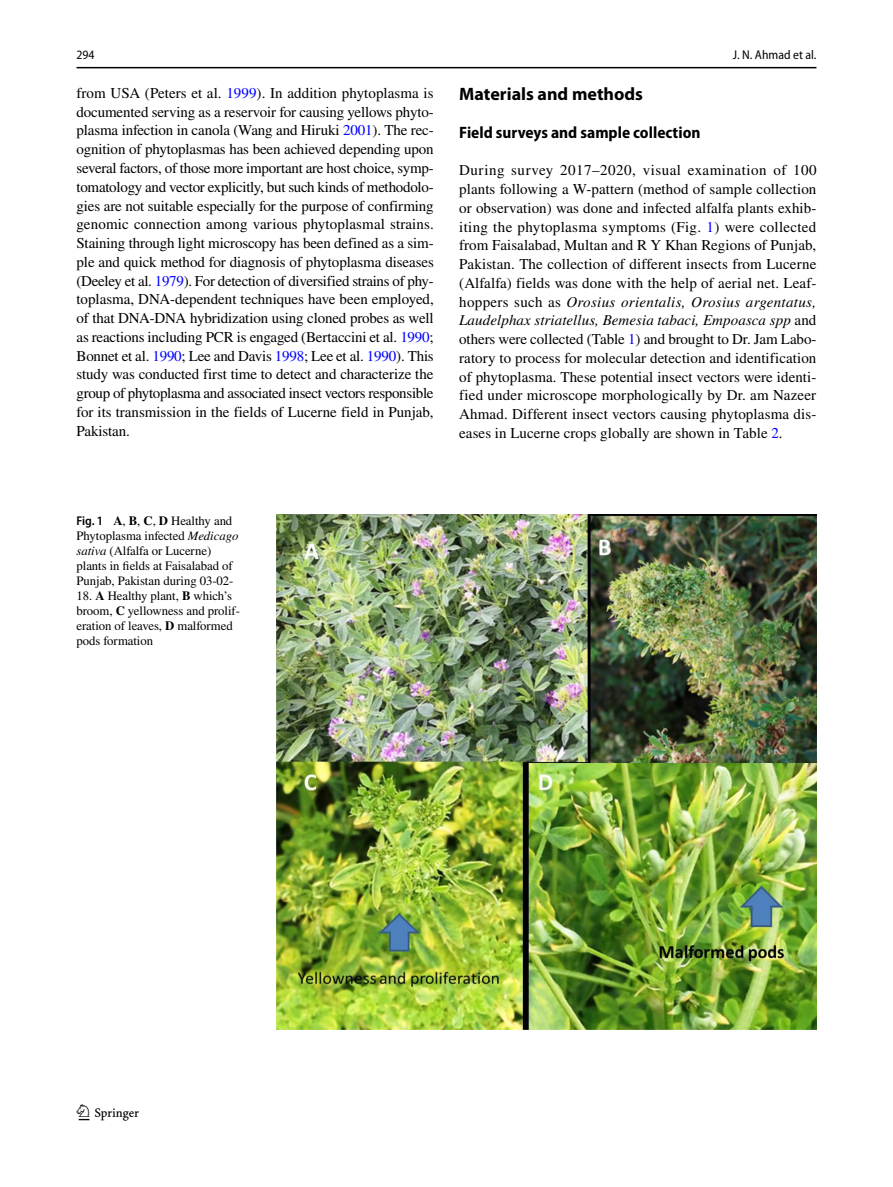
<style>
.page{position:relative;width:893px;height:1187px;background:#fff}
.page>*{position:absolute;margin:0;border:0;box-sizing:border-box;transform-origin:0 0}
.t1{font:22.5px "Springnew Regular 2";color:#000}
.t2{font:700 18px "Myriad Pro";color:#000}
.t3{font:700 semi-condensed 16.5px "Myriad Pro";color:#000}
.t4{font:15px/18.8px "STIX";color:#000;text-align:justify}
.t5{font:12.75px/15px "STIX";letter-spacing:-.005em;color:#000}
.t6{font:semi-condensed 12.75px "Myriad Pro";color:#000}
.s1{color:#00f}
.s2{font-style:italic}
.s3{font-family:"Myriad Pro";font-weight:600;font-stretch:semi-condensed}
.s4{font-weight:700}
</style>
<div class="page">
<hr style="left:77px;top:67px;width:739px;height:1px;background:#000">
<img style="left:276px;top:515px;width:540px;height:514px">
<p class="t6" style="left:77px;top:48px;width:20px">294</p>
<p class="t6" style="left:733px;top:48px;width:85px">J. N. Ahmad et al.</p>
<p class="t4" style="left:77px;top:84px;width:359px">from USA (Peters et al. <span class="s1">1999</span>). In addition phytoplasma is documented serving as a reservoir for causing yellows phyto&shy;plasma infection in canola (Wang and Hiruki <span class="s1">2001</span>). The rec&shy;ognition of phytoplasmas has been achieved depending upon several factors, of those more important are host choice, symp&shy;tomatology and vector explicitly, but such kinds of methodolo&shy;gies are not suitable especially for the purpose of confirming genomic connection among various phytoplasmal strains.<br>Staining through light microscopy has been defined as a sim&shy;ple and quick method for diagnosis of phytoplasma diseases (Deeley et al. <span class="s1">1979</span>). For detection of diversified strains of phy&shy;toplasma, DNA-dependent techniques have been employed, of that DNA-DNA hybridization using cloned probes as well as reactions including PCR is engaged (Bertaccini et al. <span class="s1">1990</span>; Bonnet et al. <span class="s1">1990</span>; Lee and Davis <span class="s1">1998</span>; Lee et al. <span class="s1">1990</span>). This study was conducted first time to detect and characterize the group of phytoplasma and associated insect vectors responsible for its transmission in the fields of Lucerne field in Punjab, Pakistan.</p>
<p class="t2" style="left:459px;top:82px;width:185px">Materials and methods</p>
<p class="t3" style="left:459px;top:123px;width:243px">Field surveys and sample collection</p>
<p class="t4" style="left:459px;top:162px;width:359px">During survey 2017–2020, visual examination of 100 plants following a W-pattern (method of sample collection or observation) was done and infected alfalfa plants exhib&shy;iting the phytoplasma symptoms (Fig. <span class="s1">1</span>) were collected from Faisalabad, Multan and R Y Khan Regions of Punjab, Pakistan. The collection of different insects from Lucerne (Alfalfa) fields was done with the help of aerial net. Leaf&shy;hoppers such as <span class="s2">Orosius orientalis, Orosius argentatus, Laudelphax striatellus, Bemesia tabaci, Empoasca spp</span> and others were collected (Table <span class="s1">1</span>) and brought to Dr. Jam Labo&shy;ratory to process for molecular detection and identification of phytoplasma. These potential insect vectors were identi&shy;fied under microscope morphologically by Dr. am Nazeer Ahmad. Different insect vectors causing phytoplasma dis&shy;eases in Lucerne crops globally are shown in Table <span class="s1">2</span>.</p>
<p class="t5" style="left:77px;top:513px;width:163px"><span class="s3">Fig. 1</span> <span class="s4">A</span>, <span class="s4">B</span>, <span class="s4">C</span>, <span class="s4">D</span> Healthy and<br>Phytoplasma infected <span class="s2">Medicago sativa</span> (Alfalfa or Lucerne) plants in fields at Faisalabad of<br>Punjab, Pakistan during 03-02-</p>
<p class="t5" style="left:77px;top:588px;width:165px">18. <span class="s4">A</span> Healthy plant, <span class="s4">B</span> which’s broom, <span class="s4">C</span> yellowness and prolif&shy;eration of leaves, <span class="s4">D</span> malformed pods formation</p>
<h1 class="t1" style="left:79px;top:1104px;width:62px">1 3</h1>
</div>
